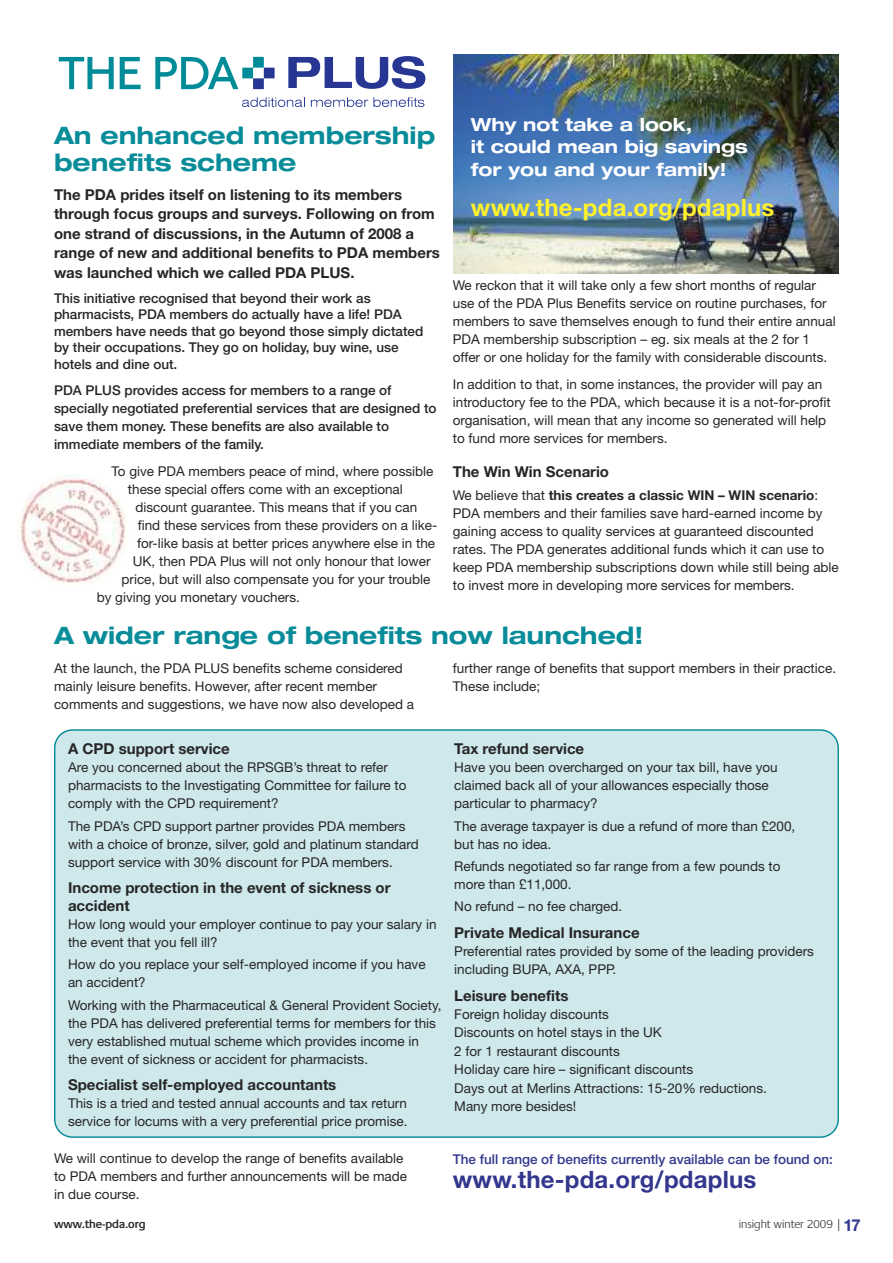
<style>
.page{position:relative;width:893px;height:1263px;background:#fff}
.page>*{position:absolute;margin:0;border:0;box-sizing:border-box;transform-origin:0 0}
.t1{font:700 expanded 24px/27px "Helvetica Neue";color:#088c99}
.t2{font:700 24px "Helvetica Neue";letter-spacing:.01em;color:#32378d}
.t3{font:700 24px "Helvetica Neue";letter-spacing:.01em;color:#fff12a}
.t4{font:700 expanded 18px/22.5px "Helvetica Neue";color:#fff}
.t5{font:700 15px/19.5px "Helvetica Neue";color:#272627}
.t6{font:13.5px/18px "Helvetica Neue";color:#272627}
.t7{font:500 13.5px/16.5px "Helvetica Neue";color:#272627}
.t8{font:500 13.5px "Helvetica Neue";color:#32378d}
.t9{font:300 12px "Praxis";color:#272627}
.t10{font:600 12px "Praxis";color:#272627}
.s1{font-weight:700}
.s2{font-family:"Helvetica Neue";font-weight:700;font-size:16.5px;color:#32378d}
</style>
<div class="page">
<svg style="left:242px;top:97px;width:63px;height:10px"></svg>
<svg style="left:311px;top:97px;width:113px;height:10px"></svg>
<svg style="left:288px;top:56px;width:137px;height:33px"></svg>
<svg style="left:59px;top:57px;width:55px;height:32px"></svg>
<svg style="left:120px;top:57px;width:21px;height:32px"></svg>
<svg style="left:155px;top:57px;width:120px;height:32px"></svg>
<div style="left:54px;top:729px;width:785px;height:409px;background:#cee8eb"></div>
<img style="left:19px;top:474px;width:106px;height:109px">
<img style="left:453px;top:54px;width:386px;height:219px">
<h1 class="t1" style="left:54px;top:124px;width:383px">An enhanced membership benefits scheme</h1>
<p class="t5" style="left:54px;top:186px;width:387px">The PDA prides itself on listening to its members through focus groups and surveys. Following on from one strand of discussions, in the Autumn of 2008 a range of new and additional benefits to PDA members was launched which we called PDA PLUS.</p>
<p class="t7" style="left:54px;top:291px;width:371px">This initiative recognised that beyond their work as pharmacists, PDA members do actually have a life! PDA members have needs that go beyond those simply dictated by their occupations. They go on holiday, buy wine, use hotels and dine out.</p>
<p class="t7" style="left:54px;top:383px;width:384px;line-height:18px">PDA PLUS provides access for members to a range of specially negotiated preferential services that are designed to save them money. These benefits are also available to immediate members of the family.</p>
<p class="t6" style="left:112px;top:463px;width:323px">To give PDA members peace of mind, where possible</p>
<p class="t6" style="left:128px;top:481px;width:276px">these special offers come with an exceptional</p>
<p class="t6" style="left:135px;top:499px;width:283px">discount guarantee. This means that if you can</p>
<p class="t6" style="left:138px;top:517px;width:301px">find these services from these providers on a like-</p>
<p class="t6" style="left:137px;top:535px;width:300px">for-like basis at better prices anywhere else in the</p>
<p class="t6" style="left:133px;top:553px;width:299px">UK, then PDA Plus will not only honour that lower</p>
<p class="t6" style="left:122px;top:571px;width:310px">price, but will also compensate you for your trouble</p>
<p class="t6" style="left:97px;top:589px;width:205px">by giving you monetary vouchers.</p>
<h2 class="t4" style="left:471px;top:115px;width:279px">Why not take a look,<br>it could mean big savings for you and your family!</h2>
<h1 class="t3" style="left:471px;top:199px;width:305px">www.the-pda.org/pdaplus</h1>
<p class="t6" style="left:453px;top:278px;width:384px">We reckon that it will take only a few short months of regular use of the PDA Plus Benefits service on routine purchases, for members to save themselves enough to fund their entire annual PDA membership subscription – eg. six meals at the 2 for 1 offer or one holiday for the family with considerable discounts.</p>
<p class="t6" style="left:453px;top:376px;width:379px">In addition to that, in some instances, the provider will pay an introductory fee to the PDA, which because it is a not-for-profit organisation, will mean that any income so generated will help to fund more services for members.</p>
<p class="t5" style="left:453px;top:464px;width:158px">The Win Win Scenario</p>
<p class="t6" style="left:453px;top:487px;width:387px">We believe that <span class="s1">this creates a classic WIN – WIN scenario</span>:<br>PDA members and their families save hard-earned income by gaining access to quality services at guaranteed discounted rates. The PDA generates additional funds which it can use to keep PDA membership subscriptions down while still being able to invest more in developing more services for members.</p>
<h1 class="t1" style="left:54px;top:624px;width:591px">A wider range of benefits now launched!</h1>
<p class="t6" style="left:54px;top:660px;width:362px">At the launch, the PDA PLUS benefits scheme considered mainly leisure benefits. However, after recent member comments and suggestions, we have now also developed a</p>
<p class="t6" style="left:453px;top:660px;width:385px">further range of benefits that support members in their practice.<br>These include;</p>
<p class="t5" style="left:68px;top:740px;width:163px">A CPD support service</p>
<p class="t6" style="left:68px;top:760px;width:340px">Are you concerned about the RPSGB’s threat to refer pharmacists to the Investigating Committee for failure to comply with the CPD requirement?</p>
<p class="t6" style="left:68px;top:818px;width:352px">The PDA’s CPD support partner provides PDA members with a choice of bronze, silver, gold and platinum standard support service with 30% discount for PDA members.</p>
<p class="t5" style="left:68px;top:880px;width:324px;line-height:18px">Income protection in the event of sickness or accident</p>
<p class="t6" style="left:68px;top:917px;width:370px">How long would your employer continue to pay your salary in the event that you fell ill?</p>
<p class="t6" style="left:68px;top:957px;width:359px">How do you replace your self-employed income if you have an accident?</p>
<p class="t6" style="left:68px;top:997px;width:375px">Working with the Pharmaceutical &amp; General Provident Society, the PDA has delivered preferential terms for members for this very established mutual scheme which provides income in<br>the event of sickness or accident for pharmacists.</p>
<p class="t5" style="left:68px;top:1076px;width:270px">Specialist self-employed accountants</p>
<p class="t6" style="left:68px;top:1096px;width:341px">This is a tried and tested annual accounts and tax return service for locums with a very preferential price promise.</p>
<p class="t5" style="left:454px;top:740px;width:131px">Tax refund service</p>
<p class="t6" style="left:454px;top:760px;width:325px">Have you been overcharged on your tax bill, have you claimed back all of your allowances especially those particular to pharmacy?</p>
<p class="t6" style="left:454px;top:818px;width:343px">The average taxpayer is due a refund of more than £200, but has no idea.</p>
<p class="t6" style="left:454px;top:858px;width:328px">Refunds negotiated so far range from a few pounds to more than £11,000.</p>
<p class="t6" style="left:454px;top:899px;width:170px">No refund – no fee charged.</p>
<p class="t5" style="left:454px;top:924px;width:187px">Private Medical Insurance</p>
<p class="t6" style="left:454px;top:943px;width:361px">Preferential rates provided by some of the leading providers including BUPA, AXA, PPP.</p>
<p class="t5" style="left:454px;top:987px;width:116px">Leisure benefits</p>
<p class="t6" style="left:454px;top:1006px;width:314px;line-height:18.5px">Foreign holiday discounts<br>Discounts on hotel stays in the UK<br>2 for 1 restaurant discounts<br>Holiday care hire – significant discounts<br>Days out at Merlins Attractions: 15-20% reductions.<br>Many more besides!</p>
<p class="t6" style="left:54px;top:1151px;width:354px">We will continue to develop the range of benefits available to PDA members and further announcements will be made in due course.</p>
<p class="t8" style="left:453px;top:1155px;width:382px">The full range of benefits currently available can be found on:</p>
<h1 class="t2" style="left:453px;top:1171px;width:305px">www.the-pda.org/pdaplus</h1>
<p class="t10" style="left:54px;top:1217px;width:93px">www.the-pda.org</p>
<p class="t9" style="left:739px;top:1217px;width:123px">insight winter 2009 |<span class="s2">17</span></p>
</div>
